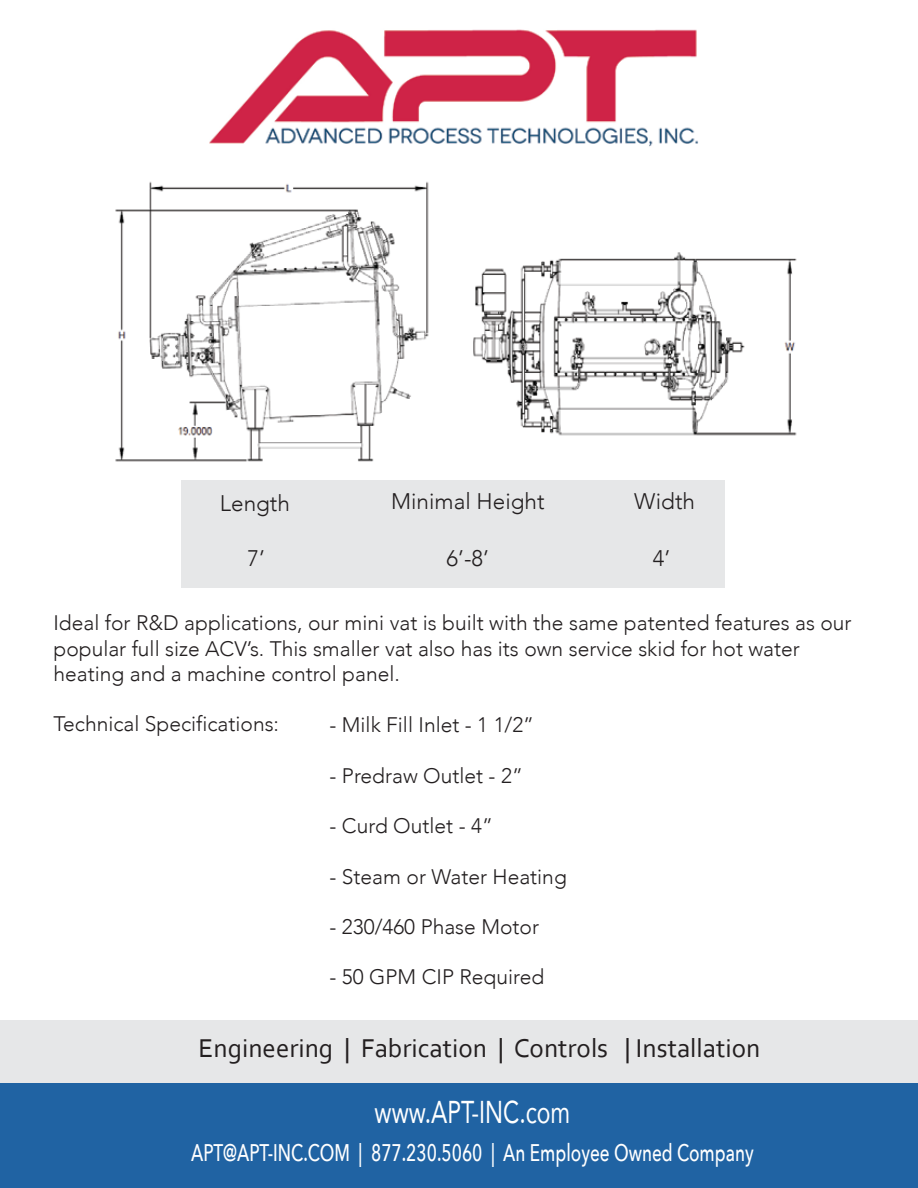
<style>
.page{position:relative;width:918px;height:1188px;background:#fff}
.page>*{position:absolute;margin:0;border:0;box-sizing:border-box;transform-origin:0 0}
.t1{font:31.5px "Avenir";color:#fff;scale:.73 1}
.t2{font:27px "Corbel";color:#231f20}
.t3{font:500 24px "Avenir Next";color:#fff;scale:.72 1}
.t4{font:300 22.5px "Avenir";color:#231f20}
.t5{font:300 21px/25.2px "Avenir";color:#231f20}
</style>
<div class="page">
<div style="left:182px;top:480px;width:543px;height:108px;background:#e6e7e8"></div>
<div style="left:0;top:1081px;width:918px;height:107px;background:#2063a3"></div>
<div style="left:0;top:1020px;width:918px;height:63px;background:#e6e7e8"></div>
<img style="left:209px;top:29px;width:489px;height:118px">
<img style="left:473px;top:252px;width:324px;height:184px">
<img style="left:115px;top:181px;width:314px;height:281px">
<p class="t4" style="left:220px;top:489px;width:72px">Length</p>
<p class="t4" style="left:391px;top:488px;width:155px">Minimal Height</p>
<p class="t4" style="left:634px;top:488px;width:62px">Width</p>
<p class="t4" style="left:248px;top:545px;width:19px">7’</p>
<p class="t4" style="left:447px;top:545px;width:44px">6’-8’</p>
<p class="t4" style="left:653px;top:545px;width:19px">4’</p>
<p class="t5" style="left:54px;top:611px;width:800px">Ideal for R&amp;D applications, our mini vat is built with the same patented features as our popular full size ACV’s. This smaller vat also has its own service skid for hot water heating and a machine control panel.</p>
<p class="t5" style="left:54px;top:711px;width:227px">Technical Specifications:</p>
<p class="t5" style="left:329px;top:713px;width:206px">- Milk Fill Inlet - 1 1/2”</p>
<p class="t5" style="left:329px;top:763px;width:195px">- Predraw Outlet - 2”</p>
<p class="t5" style="left:329px;top:813px;width:165px">- Curd Outlet - 4”</p>
<p class="t5" style="left:329px;top:864px;width:239px">- Steam or Water Heating</p>
<p class="t5" style="left:329px;top:914px;width:211px">- 230/460 Phase Motor</p>
<p class="t5" style="left:329px;top:965px;width:216px">- 50 GPM CIP Required</p>
<p class="t2" style="left:199px;top:1031px;width:563px">Engineering | Fabrication | Controls | Installation</p>
<h1 class="t1" style="left:375px;top:1086px;width:270px">www.APT-INC.com</h1>
<p class="t3" style="left:191px;top:1132px;width:783px">APT@APT-INC.COM | 877.230.5060 | An Employee Owned Company</p>
</div>
